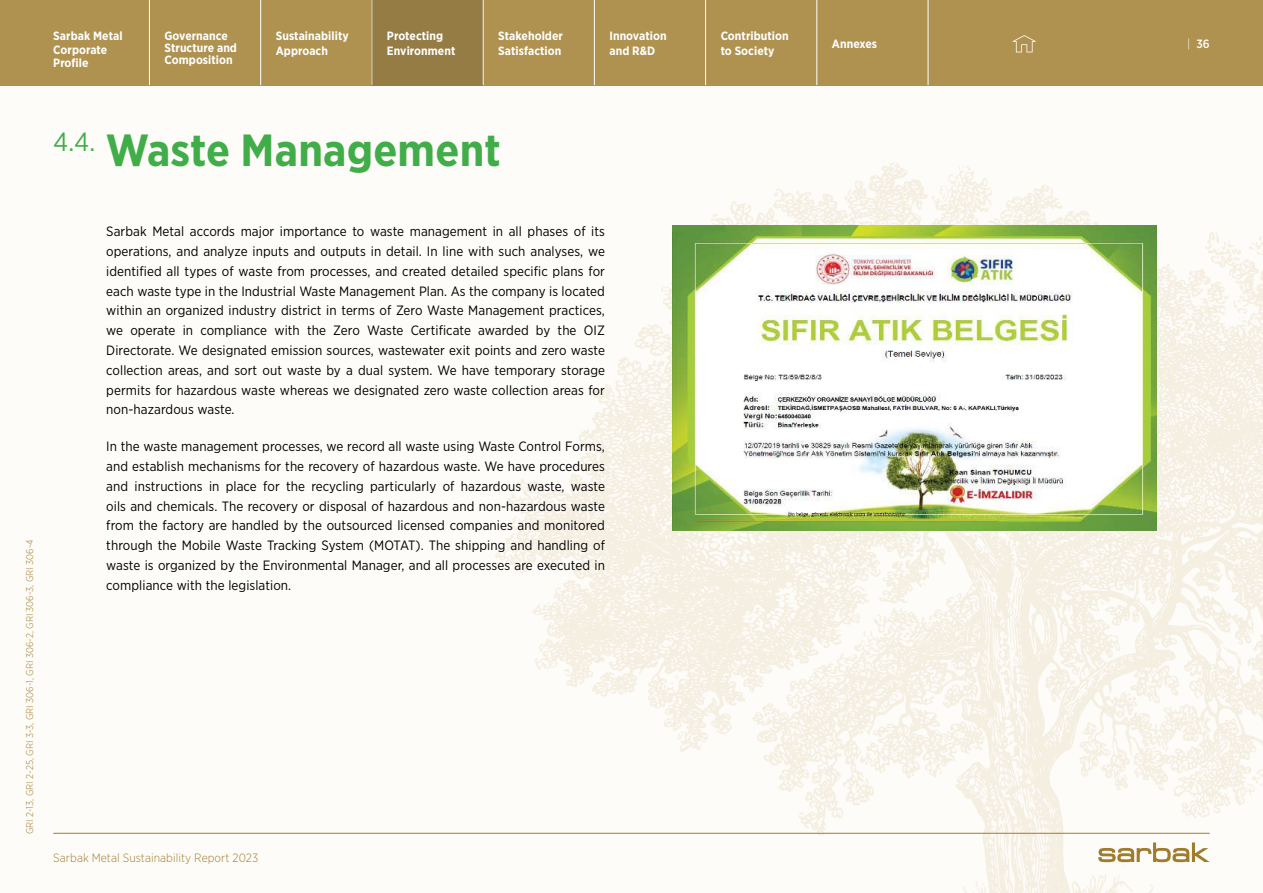
<style>
.page{position:relative;width:1263px;height:893px;background:#fff}
.page>*{position:absolute;margin:0;border:0;box-sizing:border-box;transform-origin:0 0}
.t1{font:700 45px "Gotham Narrow";letter-spacing:.005em;color:#41ad49}
.t2{font:13.5px/19.8px "Gotham Narrow";letter-spacing:.005em;color:#000;text-align:justify}
.t3{font:700 12px/14.2px "Gotham Narrow";letter-spacing:.005em;color:#fff}
.t4{font:300 12px "Gotham Narrow";letter-spacing:.005em;color:#a07d2d}
.t5{font:500 12px "Gotham Narrow";color:#fff}
.t6{font:300 9.75px "Gotham Narrow";letter-spacing:.005em;color:#a07d2d}
.s1{font-weight:300}
</style>
<div class="page">
<img style="left:0;top:85px;width:1263px;height:808px">
<div style="left:0;top:0;width:1263px;height:85px;background:#b09250"></div>
<hr style="left:260px;top:0;width:1px;height:85px;background:#fff">
<hr style="left:483px;top:0;width:1px;height:85px;background:#fff">
<hr style="left:594px;top:0;width:1px;height:85px;background:#fff">
<hr style="left:705px;top:0;width:1px;height:85px;background:#fff">
<hr style="left:816px;top:0;width:1px;height:85px;background:#fff">
<hr style="left:149px;top:0;width:1px;height:85px;background:#fff">
<hr style="left:928px;top:0;width:1px;height:85px;background:#fff">
<svg style="left:1012px;top:35px;width:24px;height:17px"></svg>
<div style="left:372px;top:0;width:111px;height:85px;background:#957c44"></div>
<svg style="left:1098px;top:842px;width:112px;height:20px"></svg>
<hr style="left:53px;top:833px;width:1157px;height:1px;background:#a07d2d">
<img style="left:673px;top:225px;width:484px;height:306px">
<p class="t3" style="left:53px;top:29px;width:71px;line-height:13.5px">Sarbak Metal<br>Corporate<br>Profile</p>
<p class="t3" style="left:498px;top:29px;width:66px">Stakeholder<br>Satisfaction</p>
<p class="t3" style="left:609px;top:29px;width:59px">Innovation and R&amp;D</p>
<p class="t3" style="left:721px;top:29px;width:70px">Contribution to Society</p>
<p class="t3" style="left:832px;top:36px;width:47px">Annexes</p>
<p class="t3" style="left:276px;top:29px;width:74px">Sustainability<br>Approach</p>
<p class="t3" style="left:387px;top:29px;width:70px">Protecting<br>Environment</p>
<p class="t3" style="left:165px;top:30px;width:74px;line-height:12px">Governance<br>Structure and<br>Composition</p>
<h1 class="t1" style="left:53px;top:121px;width:449px"><sup>4.4.</sup> Waste Management</h1>
<p class="t6" style="left:24px;top:834px;width:297px;rotate:-90deg">GRI 2-13, GRI 2-25, GRI 3-3, GRI 306-1, GRI 306-2, GRI 306-3, GRI 306-4</p>
<p class="t2" style="left:106px;top:221px;width:500px">Sarbak Metal accords major importance to waste management in all phases of its operations, and analyze inputs and outputs in detail. In line with such analyses, we identified all types of waste from processes, and created detailed specific plans for each waste type in the Industrial Waste Management Plan. As the company is located within an organized industry district in terms of Zero Waste Management practices, we operate in compliance with the Zero Waste Certificate awarded by the OIZ Directorate. We designated emission sources, wastewater exit points and zero waste collection areas, and sort out waste by a dual system. We have temporary storage permits for hazardous waste whereas we designated zero waste collection areas for non-hazardous waste.</p>
<p class="t2" style="left:106px;top:436px;width:500px">In the waste management processes, we record all waste using Waste Control Forms, and establish mechanisms for the recovery of hazardous waste. We have procedures and instructions in place for the recycling particularly of hazardous waste, waste oils and chemicals. The recovery or disposal of hazardous and non-hazardous waste from the factory are handled by the outsourced licensed companies and monitored through the Mobile Waste Tracking System (MOTAT). The shipping and handling of waste is organized by the Environmental Manager, and all processes are executed in compliance with the legislation.</p>
<p class="t4" style="left:53px;top:850px;width:207px">Sarbak Metal Sustainability Report 2023</p>
<p class="t5" style="left:1187px;top:36px;width:24px"><span class="s1">|</span> 36</p>
</div>
